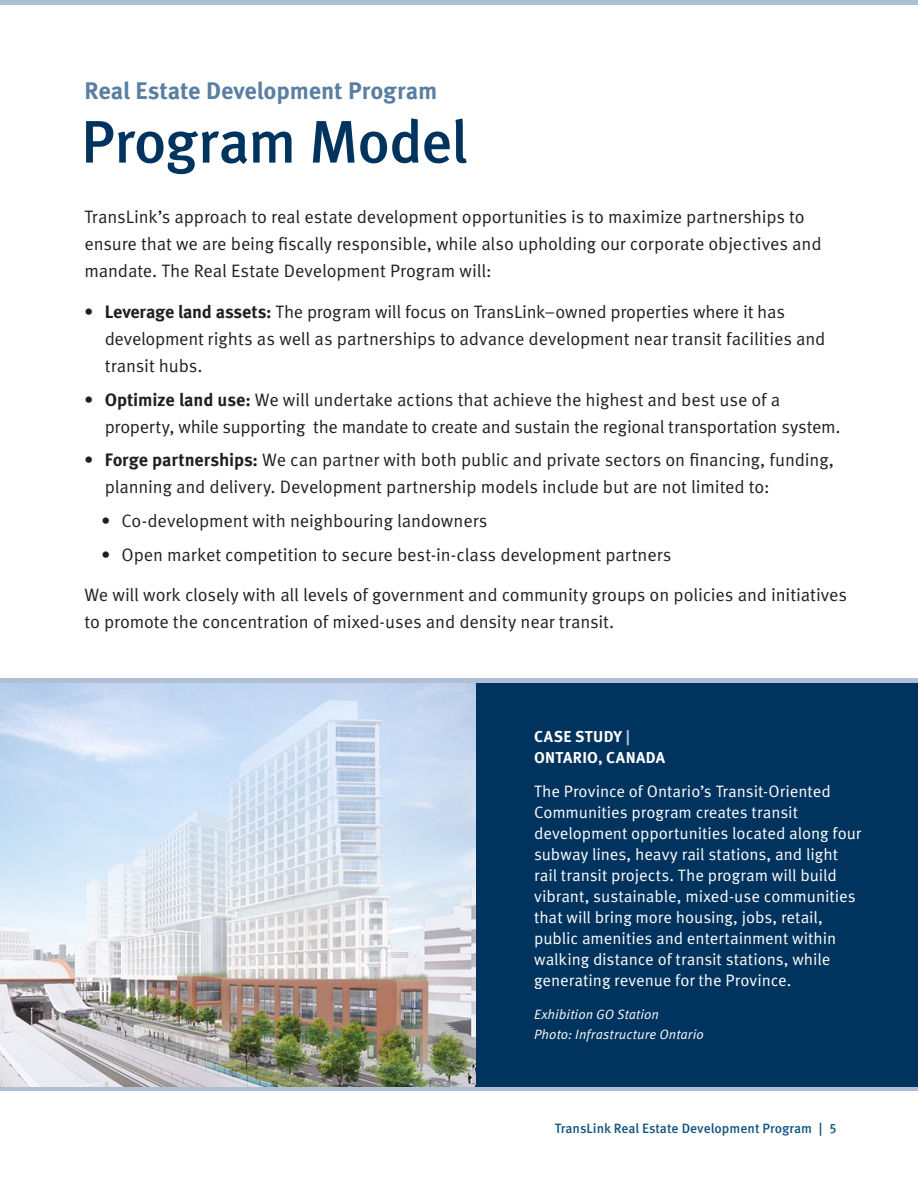
<style>
.page{position:relative;width:918px;height:1188px;background:#fff}
.page>*{position:absolute;margin:0;border:0;box-sizing:border-box;transform-origin:0 0}
.TL_H2{font:500 60px "Meta OT";letter-spacing:-.02em;color:#00345e}
.INTRO_PARAGRAPH{font:700 24px "Meta OT";letter-spacing:-.005em;color:#5a7fa3}
.BODY{font:18px/27px "Meta OT Norm";letter-spacing:-.01em;color:#231f20}
.CASE_STUDY{font:16.5px/21px "Meta OT Norm";letter-spacing:-.005em;color:#fff}
.H4_-_CASE_STUDY_TITL{font:700 15.75px/21px "Meta OT";letter-spacing:.02em;color:#fff}
.CASE_STUDY-2{font:13.5px "Meta OT Norm Ita";letter-spacing:.005em;color:#fff}
.t1{font:500 13.5px "Meta OT";color:#11567f}
.s1{font-family:"Meta OT";font-weight:700}
.s2{color:#afc0d5}
</style>
<div class="page">
<div style="left:0;top:1086px;width:918px;height:5px;background:#afc0d5"></div>
<hr style="left:0;top:0;width:918px;height:4px;background:#afc0d5">
<div style="left:476px;top:683px;width:442px;height:403px;background:#00345e"></div>
<img style="left:0;top:683px;width:476px;height:403px">
<div style="left:0;top:678px;width:918px;height:5px;background:#afc0d5"></div>
<p class="INTRO_PARAGRAPH" style="left:85px;top:76px;width:354px">Real Estate Development Program</p>
<h2 class="TL_H2" style="left:81px;top:107px;width:388px">Program Model</h2>
<p class="BODY" style="left:85px;top:204px;width:739px">TransLink’s approach to real estate development opportunities is to maximize partnerships to ensure that we are being fiscally responsible, while also upholding our corporate objectives and mandate. The Real Estate Development Program will:</p>
<p class="BODY" style="left:105px;top:299px;width:722px;text-indent:-20px"><span class="s1">• Leverage land assets:</span> The program will focus on TransLink–owned properties where it has development rights as well as partnerships to advance development near transit facilities and transit hubs.</p>
<p class="BODY" style="left:105px;top:386px;width:737px;text-indent:-20px"><span class="s1">• Optimize land use:</span> We will undertake actions that achieve the highest and best use of a property, while supporting the mandate to create and sustain the regional transportation system.</p>
<p class="BODY" style="left:105px;top:447px;width:731px;text-indent:-20px"><span class="s1">• Forge partnerships:</span> We can partner with both public and private sectors on financing, funding, planning and delivery. Development partnership models include but are not limited to:</p>
<p class="BODY" style="left:101px;top:508px;width:388px">• Co-development with neighbouring landowners</p>
<p class="BODY" style="left:101px;top:542px;width:572px">• Open market competition to secure best-in-class development partners</p>
<p class="BODY" style="left:85px;top:582px;width:764px">We will work closely with all levels of government and community groups on policies and initiatives to promote the concentration of mixed-uses and density near transit.</p>
<p class="H4_-_CASE_STUDY_TITL" style="left:534px;top:726px;width:132px">CASE STUDY <span class="s2">|<br></span>ONTARIO, CANADA</p>
<p class="CASE_STUDY" style="left:534px;top:782px;width:329px">The Province of Ontario’s Transit-Oriented Communities program creates transit development opportunities located along four subway lines, heavy rail stations, and light rail transit projects. The program will build vibrant, sustainable, mixed-use communities that will bring more housing, jobs, retail, public amenities and entertainment within walking distance of transit stations, while generating revenue for the Province.</p>
<p class="CASE_STUDY-2" style="left:534px;top:1007px;width:127px">Exhibition GO Station</p>
<p class="CASE_STUDY-2" style="left:534px;top:1026px;width:171px">Photo: Infrastructure Ontario</p>
<p class="t1" style="left:555px;top:1121px;width:284px">TransLink Real Estate Development Program | 5</p>
</div>
